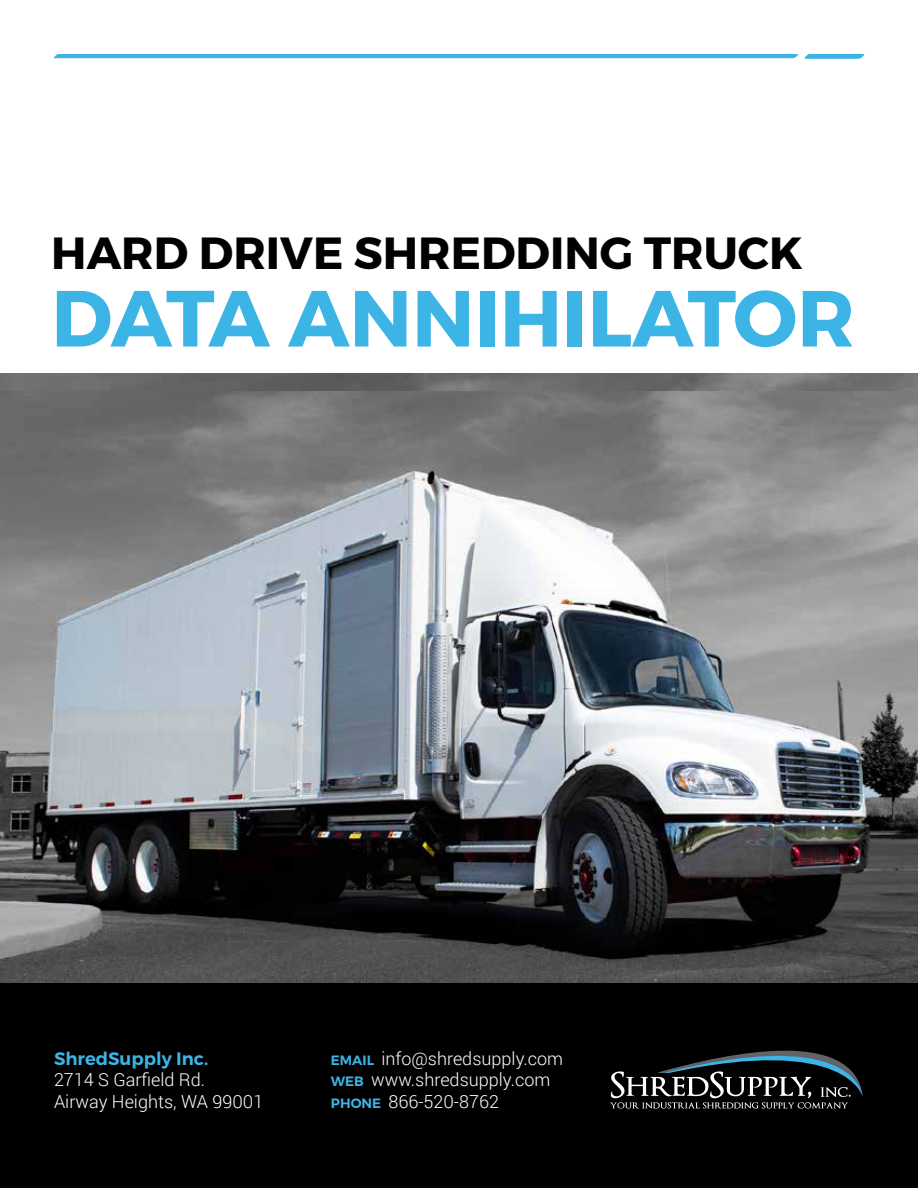
<style>
.page{position:relative;width:918px;height:1188px;background:#fff}
.page>*{position:absolute;margin:0;border:0;box-sizing:border-box;transform-origin:0 0}
.t1{font:700 79.5px "Montserrat";color:#3cb4e5}
.t2{font:700 45px "Montserrat";color:#000}
.t3{font:300 18px/21.6px "Roboto";color:#fff}
.t4{font:600 18px "Montserrat";color:#3cb4e5}
.s1{font-family:"Montserrat";font-weight:600;font-size:13.5px;color:#3cb4e5}
</style>
<div class="page">
<img style="left:0;top:374px;width:918px;height:18px">
<img style="left:0;top:392px;width:918px;height:591px">
<div style="left:0;top:983px;width:918px;height:205px;background:#000"></div>
<svg style="left:610px;top:1050px;width:253px;height:59px"></svg>
<hr style="left:54px;top:54px;width:744px;height:4px;background:#3cb4e5">
<svg style="left:805px;top:54px;width:59px;height:5px"></svg>
<h2 class="t2" style="left:51px;top:225px;width:753px">HARD DRIVE SHREDDING TRUCK</h2>
<h1 class="t1" style="left:51px;top:269px;width:805px">DATA ANNIHILATOR</h1>
<p class="t4" style="left:54px;top:1047px;width:156px">ShredSupply Inc.</p>
<p class="t3" style="left:54px;top:1069px;width:211px">2714 S Garfield Rd.<br>Airway Heights, WA 99001</p>
<p class="t3" style="left:331px;top:1047px;width:234px"><span class="s1">EMAIL</span> info@shredsupply.com<br><span class="s1">WEB</span> www.shredsupply.com<br><span class="s1">PHONE</span> 866-520-8762</p>
</div>
